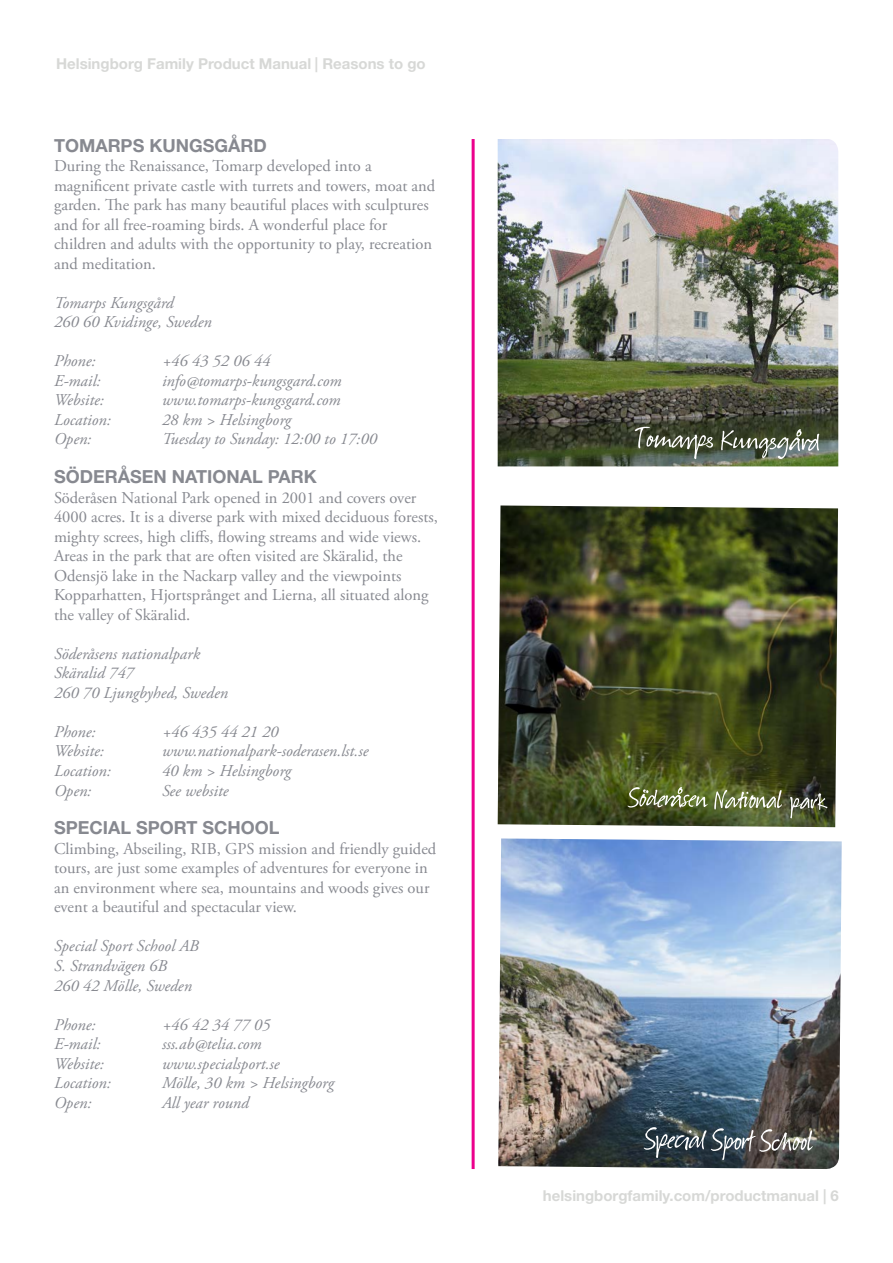
<style>
.page{position:relative;width:893px;height:1263px;background:#fff}
.page>*{position:absolute;margin:0;border:0;box-sizing:border-box;transform-origin:0 0}
.t1{font:700 18px "Helvetica Neue LT Std";color:#878990}
.t2{font:16.5px/19.5px "Adobe Garamond Pro";color:#878990}
.t3{font:italic 16.5px/19.5px "Adobe Garamond Pro";color:#878990}
.t4{font:700 15px "Helvetica Neue LT Std";color:#d7d8d6}
</style>
<div class="page">
<img style="left:498px;top:838px;width:344px;height:331px">
<img style="left:498px;top:139px;width:340px;height:327px">
<svg style="left:635px;top:427px;width:184px;height:32px;background:#616a58"></svg>
<img style="left:498px;top:505px;width:340px;height:322px">
<img style="left:627px;top:787px;width:200px;height:31px">
<svg style="left:644px;top:1127px;width:169px;height:33px;background:#595f62"></svg>
<hr style="left:472px;top:139px;width:3px;height:1030px;background:#ec008c">
<p class="t4" style="left:56px;top:54px;width:371px">Helsingborg Family Product Manual | Reasons to go</p>
<p class="t1" style="left:54px;top:134px;width:214px">TOMARPS KUNGSGÅRD</p>
<p class="t2" style="left:54px;top:157px;width:383px">During the Renaissance, Tomarp developed into a magnificent private castle with turrets and towers, moat and garden. The park has many beautiful places with sculptures and for all free-roaming birds. A wonderful place for children and adults with the opportunity to play, recreation and meditation.</p>
<p class="t3" style="left:54px;top:293px;width:159px">Tomarps Kungsgård<br>260 60 Kvidinge, Sweden</p>
<p class="t3" style="left:54px;top:352px;width:43px">Phone:</p>
<p class="t3" style="left:162px;top:352px;width:110px">+46 43 52 06 44</p>
<p class="t3" style="left:54px;top:371px;width:48px">E-mail:</p>
<p class="t3" style="left:162px;top:371px;width:181px">info@tomarps-kungsgard.com</p>
<p class="t3" style="left:54px;top:391px;width:51px">Website:</p>
<p class="t3" style="left:162px;top:391px;width:180px">www.tomarps-kungsgard.com</p>
<p class="t3" style="left:54px;top:410px;width:58px">Location:</p>
<p class="t3" style="left:162px;top:410px;width:131px">28 km &gt; Helsingborg</p>
<p class="t3" style="left:54px;top:430px;width:39px">Open:</p>
<p class="t3" style="left:162px;top:430px;width:216px">Tuesday to Sunday: 12:00 to 17:00</p>
<p class="t1" style="left:54px;top:466px;width:264px">SÖDERÅSEN NATIONAL PARK</p>
<p class="t2" style="left:54px;top:488px;width:385px">Söderåsen National Park opened in 2001 and covers over 4000 acres. It is a diverse park with mixed deciduous forests, mighty screes, high cliffs, flowing streams and wide views.<br>Areas in the park that are often visited are Skäralid, the Odensjö lake in the Nackarp valley and the viewpoints Kopparhatten, Hjortsprånget and Lierna, all situated along the valley of Skäralid.</p>
<p class="t3" style="left:54px;top:644px;width:176px">Söderåsens nationalpark<br>Skäralid 747<br>260 70 Ljungbyhed, Sweden</p>
<p class="t3" style="left:54px;top:722px;width:43px">Phone:</p>
<p class="t3" style="left:162px;top:722px;width:118px">+46 435 44 21 20</p>
<p class="t3" style="left:54px;top:742px;width:51px">Website:</p>
<p class="t3" style="left:162px;top:742px;width:208px">www.nationalpark-soderasen.lst.se</p>
<p class="t3" style="left:54px;top:761px;width:58px">Location:</p>
<p class="t3" style="left:162px;top:761px;width:131px">40 km &gt; Helsingborg</p>
<p class="t3" style="left:54px;top:781px;width:39px">Open:</p>
<p class="t3" style="left:162px;top:781px;width:68px">See website</p>
<p class="t1" style="left:54px;top:817px;width:227px">SPECIAL SPORT SCHOOL</p>
<p class="t2" style="left:54px;top:839px;width:384px">Climbing, Abseiling, RIB, GPS mission and friendly guided tours, are just some examples of adventures for everyone in an environment where sea, mountains and woods gives our event a beautiful and spectacular view.</p>
<p class="t3" style="left:54px;top:937px;width:146px">Special Sport School AB<br>S. Strandvägen 6B<br>260 42 Mölle, Sweden</p>
<p class="t3" style="left:54px;top:1015px;width:43px">Phone:</p>
<p class="t3" style="left:162px;top:1015px;width:110px">+46 42 34 77 05</p>
<p class="t3" style="left:54px;top:1034px;width:48px">E-mail:</p>
<p class="t3" style="left:162px;top:1034px;width:101px">sss.ab@telia.com</p>
<p class="t3" style="left:54px;top:1054px;width:51px">Website:</p>
<p class="t3" style="left:162px;top:1054px;width:119px">www.specialsport.se</p>
<p class="t3" style="left:54px;top:1073px;width:58px">Location:</p>
<p class="t3" style="left:162px;top:1073px;width:174px">Mölle, 30 km &gt; Helsingborg</p>
<p class="t3" style="left:54px;top:1093px;width:39px">Open:</p>
<p class="t3" style="left:162px;top:1093px;width:89px">All year round</p>
<p class="t4" style="left:543px;top:1187px;width:298px">helsingborgfamily.com/productmanual | 6</p>
</div>
